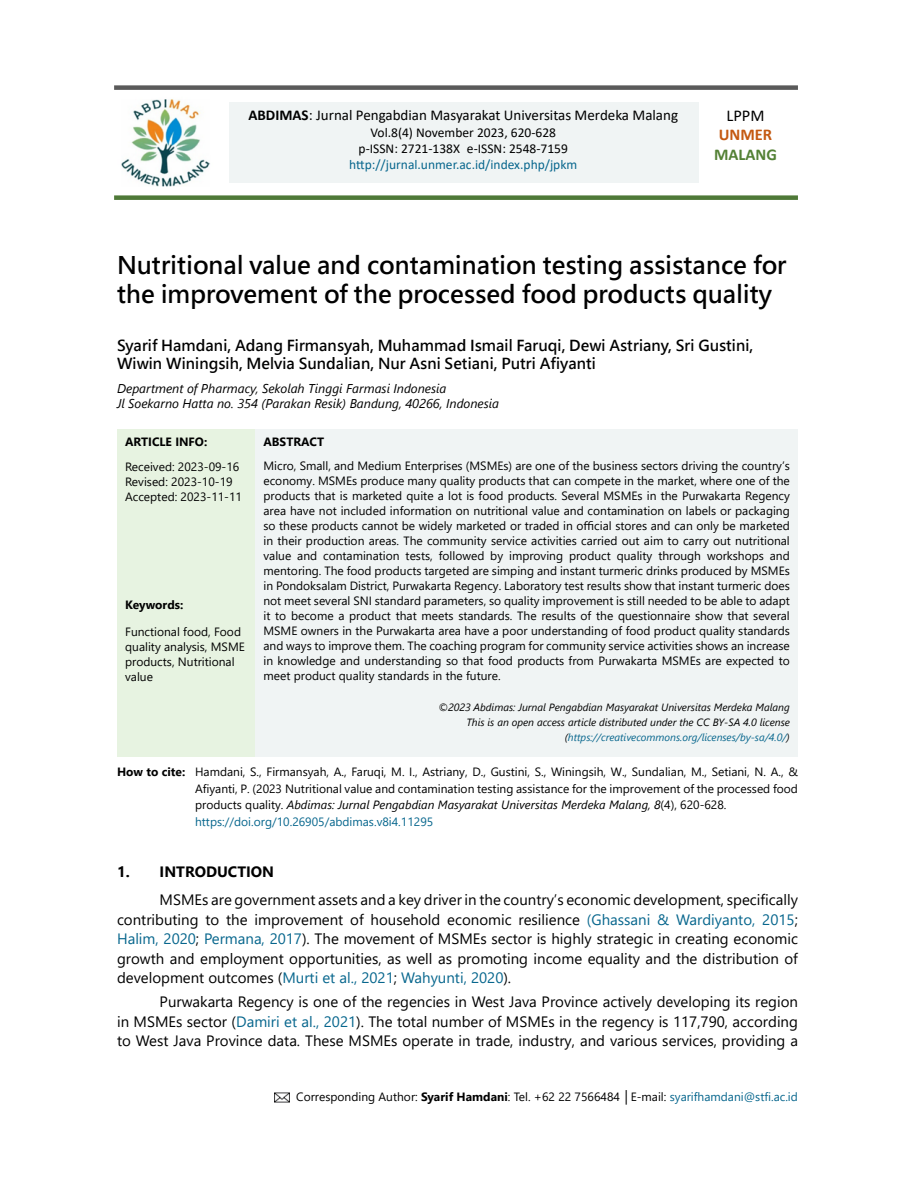
<style>
.page{position:relative;width:915px;height:1191px;background:#fff}
.page>*{position:absolute;margin:0;border:0;box-sizing:border-box;transform-origin:0 0}
.t1{font:24px/28.8px "Microsoft Jheng Hei UI Bold";color:#000}
.t2{font:700 16.5px "Calibri";color:#538135}
.t3{font:700 16.5px "Calibri";color:#c45911}
.t4{font:16.5px "Calibri";color:#000}
.t5{font:15px/19.5px "Segoe UI";color:#000;text-align:justify}
.t6{font:15px/18px "Microsoft Jheng Hei UI Bold";color:#000}
.t7{font:15px "Calibri";color:#000}
.t8{font:700 15px "Segoe UI";color:#000}
.t9{font:13.5px/16.2px "Calibri";color:#000;text-align:center}
.t10{font:13.5px "Calibri";color:#07668d}
.t11{font:italic 12.75px/15.3px "Segoe UI";color:#000}
.t12{font:12px/15px "Segoe UI";color:#000}
.t13{font:700 12px "Segoe UI";color:#000}
.t14{font:italic 10.5px/15px "Segoe UI";color:#000;text-align:right}
.s1{font-weight:700}
.s2{color:#07668d}
.s3{font-style:italic}
.s4{font-family:"Arial"}
</style>
<div class="page">
<div style="left:229px;top:102px;width:469px;height:81px;background:#f0f4f4"></div>
<img style="left:121px;top:99px;width:89px;height:88px">
<div style="left:114px;top:85px;width:683px;height:5px;background:#5a5a5a"></div>
<div style="left:114px;top:195px;width:683px;height:5px;background:#4f7938"></div>
<div style="left:117px;top:429px;width:138px;height:328px;background:#e7f3e1"></div>
<div style="left:255px;top:429px;width:542px;height:328px;background:#f0f4f4"></div>
<img style="left:274px;top:1092px;width:15px;height:11px">
<p class="t7" style="left:248px;top:105px;width:431px"><span class="s1">ABDIMAS</span>: Jurnal Pengabdian Masyarakat Universitas Merdeka Malang</p>
<p class="t9" style="left:358px;top:124px;width:211px">Vol.8(4) November 2023, 620-628 p-ISSN: 2721-138X e-ISSN: 2548-7159</p>
<p class="t10" style="left:349px;top:155px;width:229px">http://jurnal.unmer.ac.id/index.php/jpkm</p>
<h2 class="t4" style="left:726px;top:104px;width:40px">LPPM</h2>
<h2 class="t3" style="left:718px;top:123px;width:55px">UNMER</h2>
<h2 class="t2" style="left:713px;top:143px;width:64px">MALANG</h2>
<h1 class="t1" style="left:117px;top:251px;width:671px">Nutritional value and contamination testing assistance for the improvement of the processed food products quality</h1>
<p class="t6" style="left:117px;top:336px;width:637px">Syarif Hamdani, Adang Firmansyah, Muhammad Ismail Faruqi, Dewi Astriany, Sri Gustini,<br>Wiwin Winingsih, Melvia Sundalian, Nur Asni Setiani, Putri Afiyanti</p>
<p class="t11" style="left:117px;top:378px;width:383px">Department of Pharmacy, Sekolah Tinggi Farmasi Indonesia<br>Jl Soekarno Hatta no. 354 (Parakan Resik) Bandung, 40266, Indonesia</p>
<p class="t13" style="left:125px;top:430px;width:84px">ARTICLE INFO:</p>
<p class="t12" style="left:125px;top:458px;width:118px">Received: 2023-09-16<br>Revised: 2023-10-19<br>Accepted: 2023-11-11</p>
<p class="t13" style="left:263px;top:430px;width:62px">ABSTRACT</p>
<p class="t12" style="left:263px;top:457px;width:527px;text-align:justify">Micro, Small, and Medium Enterprises (MSMEs) are one of the business sectors driving the country’s economy. MSMEs produce many quality products that can compete in the market, where one of the products that is marketed quite a lot is food products. Several MSMEs in the Purwakarta Regency area have not included information on nutritional value and contamination on labels or packaging so these products cannot be widely marketed or traded in official stores and can only be marketed in their production areas. The community service activities carried out aim to carry out nutritional value and contamination tests, followed by improving product quality through workshops and mentoring. The food products targeted are simping and instant turmeric drinks produced by MSMEs in Pondoksalam District, Purwakarta Regency. Laboratory test results show that instant turmeric does not meet several SNI standard parameters, so quality improvement is still needed to be able to adapt it to become a product that meets standards. The results of the questionnaire show that several MSME owners in the Purwakarta area have a poor understanding of food product quality standards and ways to improve them. The coaching program for community service activities shows an increase in knowledge and understanding so that food products from Purwakarta MSMEs are expected to meet product quality standards in the future.</p>
<p class="t14" style="left:438px;top:698px;width:353px">©2023 Abdimas: Jurnal Pengabdian Masyarakat Universitas Merdeka Malang<br>This is an open access article distributed under the CC BY-SA 4.0 license (<span class="s2">https://creativecommons.org/licenses/by-sa/4.0/</span>)</p>
<p class="t12" style="left:195px;top:762px;width:604px;line-height:16.5px;text-indent:-78px"><span class="s1">How to cite:</span> Hamdani, S., Firmansyah, A., Faruqi, M. I., Astriany, D., Gustini, S., Winingsih, W., Sundalian, M., Setiani, N. A., &amp; Afiyanti, P. (2023 Nutritional value and contamination testing assistance for the improvement of the processed food products quality. <span class="s3">Abdimas: Jurnal Pengabdian Masyarakat Universitas Merdeka Malang, 8</span>(4), 620-628. <span class="s2">https://doi.org/10.26905/abdimas.v8i4.11295</span></p>
<p class="t13" style="left:125px;top:594px;width:60px">Keywords:</p>
<p class="t12" style="left:125px;top:622px;width:121px">Functional food, Food quality analysis, MSME products, Nutritional value</p>
<p class="t8" style="left:117px;top:857px;width:158px">1. INTRODUCTION</p>
<p class="t5" style="left:117px;top:889px;width:682px;text-indent:43px">MSMEs are government assets and a key driver in the country’s economic development, specifically contributing to the improvement of household economic resilience <span class="s2">(Ghassani &amp; Wardiyanto, 2015</span>; <span class="s2">Halim, 2020</span>; <span class="s2">Permana, 2017</span>). The movement of MSMEs sector is highly strategic in creating economic growth and employment opportunities, as well as promoting income equality and the distribution of development outcomes (<span class="s2">Murti et al., 2021</span>; <span class="s2">Wahyunti, 2020</span>).</p>
<p class="t5" style="left:117px;top:990px;width:682px;text-indent:43px">Purwakarta Regency is one of the regencies in West Java Province actively developing its region in MSMEs sector (<span class="s2">Damiri et al., 2021</span>). The total number of MSMEs in the regency is 117,790, according to West Java Province data. These MSMEs operate in trade, industry, and various services, providing a</p>
<p class="t12" style="left:296px;top:1088px;width:503px">Corresponding Author: <span class="s1">Syarif Hamdani</span>: Tel. +62 22 7566484 <span class="s4">│</span>E-mail: <span class="s2">syarifhamdani@stfi.ac.id</span></p>
</div>
